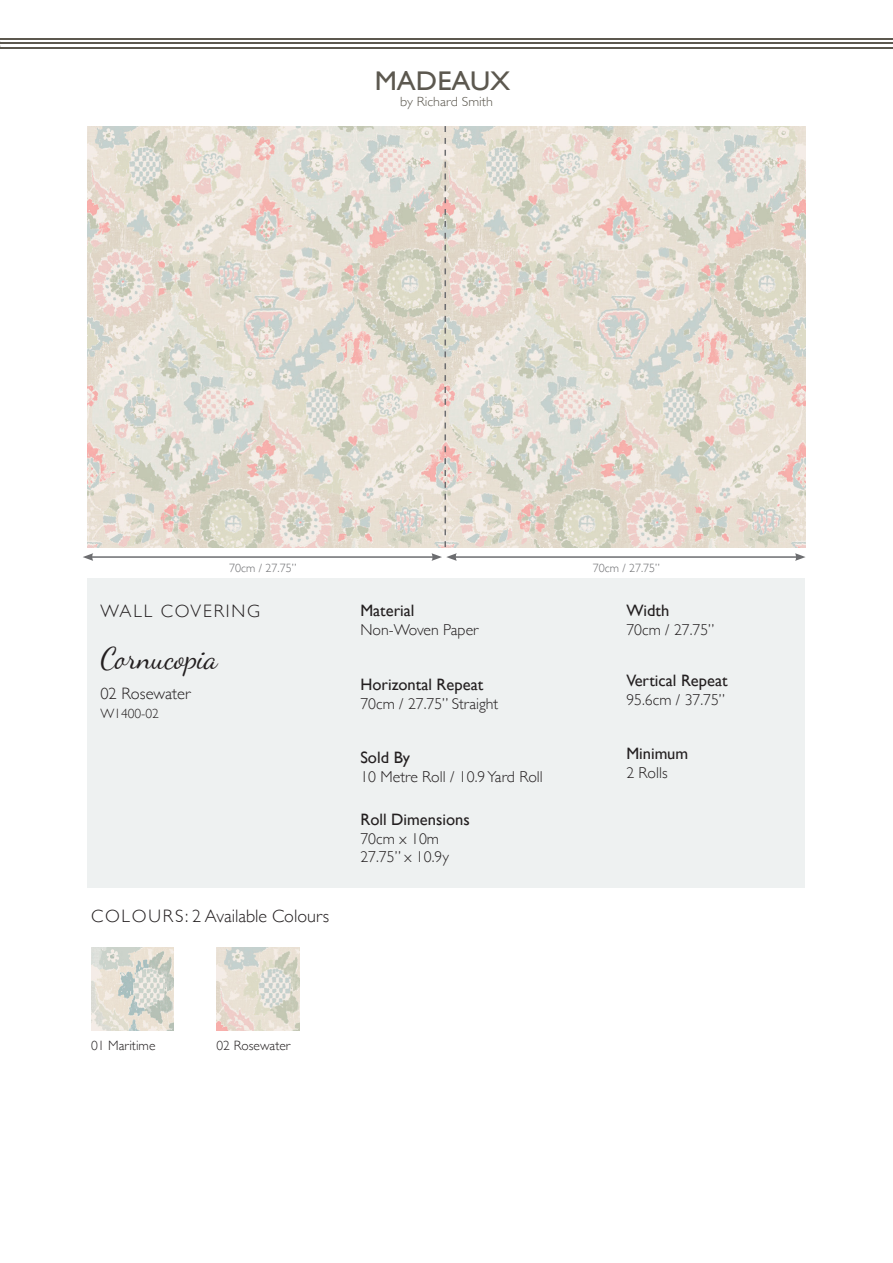
<style>
.page{position:relative;width:893px;height:1263px;background:#fff}
.page>*{position:absolute;margin:0;border:0;box-sizing:border-box;transform-origin:0 0}
.t1{font:30px "Dancing Script";color:#231f20}
.t2{font:27px "Gill Sans";color:#5c584f;scale:1.05 1}
.t3{font:300 18px "Gill Sans";color:#231f20}
.t4{font:300 18px "Gill Sans";letter-spacing:.1em;color:#231f20}
.t5{font:16.5px "Gill Sans";color:#231f20}
.t6{font:300 16.5px "Gill Sans";color:#231f20}
.t7{font:300 15.75px/18.9px "Gill Sans";color:#231f20}
.t8{font:300 13.5px "Gill Sans";color:#231f20}
.t9{font:300 13.35px "Gill Sans";color:#5c584f;scale:1.05 1}
.t10{font:300 12px "Gill Sans";color:#6c6d70}
</style>
<div class="page">
<hr style="left:1px;top:47px;width:892px;height:2px;background:#5c584f">
<hr style="left:1px;top:42px;width:892px;height:2px;background:#5c584f">
<hr style="left:0;top:38px;width:892px;height:2px;background:#5c584f">
<hr style="left:91px;top:556px;width:343px;height:2px;background:#6c6d70">
<svg style="left:83px;top:553px;width:10px;height:8px"></svg>
<hr style="left:454px;top:556px;width:343px;height:2px;background:#6c6d70">
<svg style="left:431px;top:553px;width:26px;height:8px"></svg>
<svg style="left:795px;top:553px;width:11px;height:8px"></svg>
<img style="left:88px;top:126px;width:718px;height:421px">
<div style="left:87px;top:578px;width:718px;height:310px;background:#eef1f1"></div>
<svg style="left:444px;top:126px;width:4px;height:421px;background:#cdc4bb"></svg>
<img style="left:216px;top:948px;width:83px;height:82px">
<img style="left:91px;top:948px;width:83px;height:82px">
<h2 class="t2" style="left:375px;top:65px;width:131px">MADEAUX</h2>
<p class="t9" style="left:400px;top:91px;width:90px">by Richard Smith</p>
<p class="t10" style="left:229px;top:558px;width:69px">70cm / 27.75”</p>
<p class="t10" style="left:593px;top:558px;width:69px">70cm / 27.75”</p>
<p class="t4" style="left:100px;top:597px;width:161px">WALL COVERING</p>
<h1 class="t1" style="left:100px;top:635px;width:119px">Cornucopia</h1>
<p class="t6" style="left:100px;top:681px;width:92px">02 Rosewater</p>
<p class="t5" style="left:360px;top:600px;width:56px">Material</p>
<p class="t7" style="left:360px;top:619px;width:120px">Non-Woven Paper</p>
<p class="t5" style="left:626px;top:600px;width:44px">Width</p>
<p class="t7" style="left:626px;top:619px;width:90px">70cm / 27.75”</p>
<p class="t5" style="left:626px;top:671px;width:103px">Vertical Repeat</p>
<p class="t7" style="left:626px;top:690px;width:100px">95.6cm / 37.75”</p>
<p class="t5" style="left:360px;top:675px;width:124px">Horizontal Repeat</p>
<p class="t7" style="left:360px;top:694px;width:139px">70cm / 27.75” Straight</p>
<p class="t8" style="left:100px;top:703px;width:60px">W1400-02</p>
<p class="t3" style="left:91px;top:902px;width:240px">COLOURS: 2 Available Colours</p>
<p class="t5" style="left:360px;top:748px;width:51px">Sold By</p>
<p class="t7" style="left:360px;top:766px;width:184px">10 Metre Roll / 10.9 Yard Roll</p>
<p class="t5" style="left:360px;top:809px;width:111px">Roll Dimensions</p>
<p class="t7" style="left:360px;top:828px;width:90px">70cm x 10m<br>27.75” x 10.9y</p>
<p class="t8" style="left:91px;top:1035px;width:66px">01 Maritime</p>
<p class="t8" style="left:216px;top:1035px;width:75px">02 Rosewater</p>
<p class="t5" style="left:626px;top:744px;width:63px">Minimum</p>
<p class="t7" style="left:626px;top:763px;width:43px">2 Rolls</p>
</div>
